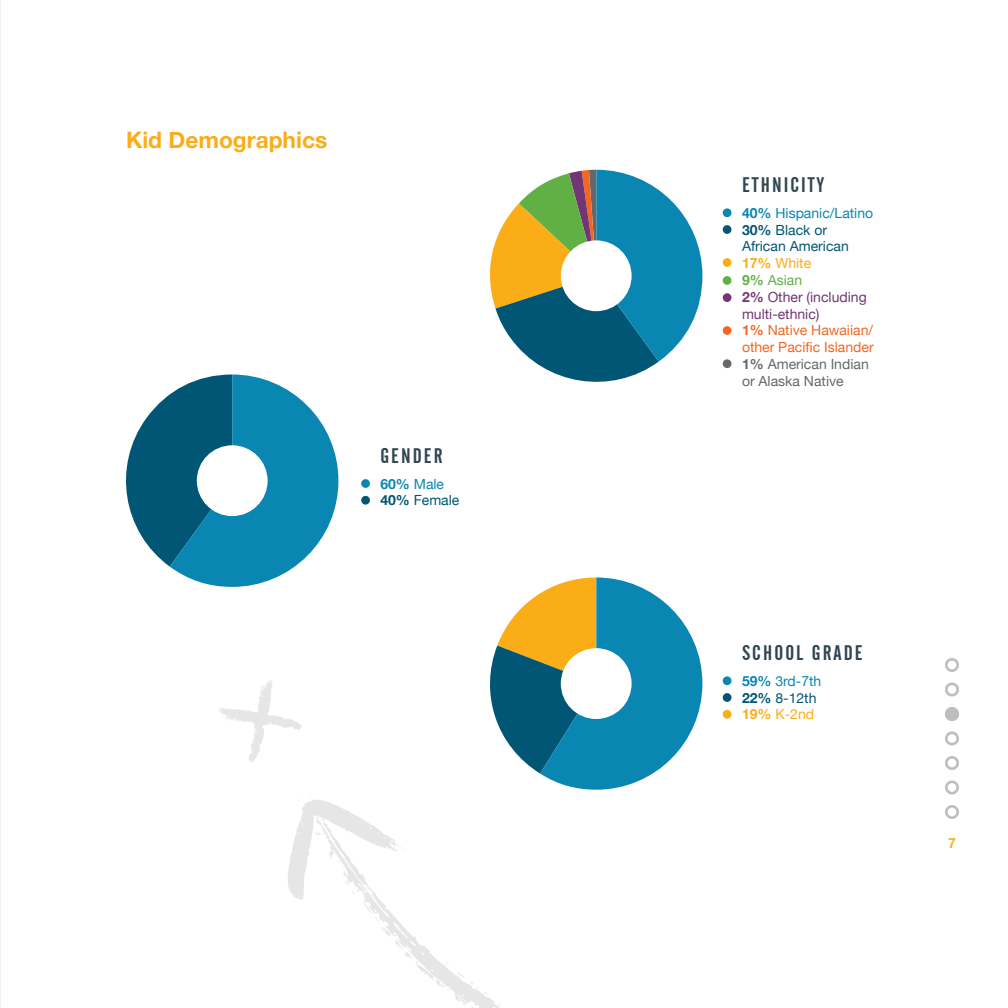
<style>
.page{position:relative;width:1008px;height:1008px;background:#fff}
.page>*{position:absolute;margin:0;border:0;box-sizing:border-box;transform-origin:0 0}
.t1{font:700 22.75px "Helvetica Neue";color:#fbad18}
.t2{font:21px "Alternate Gothic No 2 BT";letter-spacing:.1em;color:#2e4552}
.t3{font:14px/16.8px "Helvetica Neue";color:#f26722}
.t4{font:14px/16.8px "Helvetica Neue";color:#0a86b2}
.t5{font:14px/16.8px "Helvetica Neue";color:#005674}
.t6{font:700 14px "Helvetica Neue";color:#fbad18}
.s1{font-weight:700;color:#0a86b2}
.s2{color:#0a86b2}
.s3{font-weight:700}
.s4{font-weight:700;color:#005674}
.s5{color:#005674}
.s6{font-weight:700;color:#fbad18}
.s7{color:#fbad18}
.s8{font-weight:700;color:#61b046}
.s9{color:#61b046}
.s10{font-weight:700;color:#733573}
.s11{color:#733573}
.s12{font-weight:700;color:#656868}
.s13{color:#656868}
</style>
<div class="page">
<hr style="left:0;top:0;width:1px;height:1008px;background:#f2f1f1">
<svg style="left:416px;top:943px;width:84px;height:65px"></svg>
<svg style="left:444px;top:962px;width:5px;height:5px"></svg>
<svg style="left:288px;top:799px;width:130px;height:165px"></svg>
<svg style="left:456px;top:972px;width:32px;height:23px"></svg>
<svg style="left:219px;top:680px;width:83px;height:82px"></svg>
<svg style="left:490px;top:170px;width:212px;height:212px"></svg>
<div style="left:561px;top:240px;width:71px;height:71px;background:#fff;border-radius:50%"></div>
<div style="left:723px;top:208px;width:9px;height:9px;background:#0a86b2;border-radius:50%"></div>
<div style="left:723px;top:225px;width:9px;height:9px;background:#005674;border-radius:50%"></div>
<div style="left:723px;top:258px;width:9px;height:9px;background:#fbad18;border-radius:50%"></div>
<div style="left:723px;top:276px;width:9px;height:9px;background:#61b046;border-radius:50%"></div>
<div style="left:723px;top:293px;width:9px;height:9px;background:#733573;border-radius:50%"></div>
<div style="left:723px;top:326px;width:9px;height:9px;background:#f26722;border-radius:50%"></div>
<div style="left:723px;top:359px;width:9px;height:9px;background:#656868;border-radius:50%"></div>
<svg style="left:490px;top:578px;width:212px;height:212px"></svg>
<div style="left:561px;top:648px;width:71px;height:71px;background:#fff;border-radius:50%"></div>
<div style="left:723px;top:676px;width:9px;height:9px;background:#0a86b2;border-radius:50%"></div>
<div style="left:723px;top:693px;width:9px;height:9px;background:#005674;border-radius:50%"></div>
<div style="left:723px;top:710px;width:9px;height:9px;background:#fbad18;border-radius:50%"></div>
<svg style="left:126px;top:374px;width:212px;height:213px"></svg>
<div style="left:197px;top:445px;width:71px;height:71px;background:#fff;border-radius:50%"></div>
<div style="left:361px;top:479px;width:9px;height:9px;background:#0a86b2;border-radius:50%"></div>
<div style="left:361px;top:496px;width:9px;height:9px;background:#005674;border-radius:50%"></div>
<div style="left:945px;top:707px;width:14px;height:14px;background:#bcbec0;border-radius:50%"></div>
<div style="left:945px;top:805px;width:14px;height:14px;border:3px solid #bcbec0;border-radius:50%"></div>
<div style="left:945px;top:780px;width:14px;height:14px;border:3px solid #bcbec0;border-radius:50%"></div>
<div style="left:945px;top:756px;width:14px;height:14px;border:3px solid #bcbec0;border-radius:50%"></div>
<div style="left:945px;top:731px;width:14px;height:14px;border:3px solid #bcbec0;border-radius:50%"></div>
<div style="left:945px;top:707px;width:14px;height:14px;border:3px solid #bcbec0;border-radius:50%"></div>
<div style="left:945px;top:682px;width:14px;height:14px;border:3px solid #bcbec0;border-radius:50%"></div>
<div style="left:945px;top:658px;width:14px;height:14px;border:3px solid #bcbec0;border-radius:50%"></div>
<h1 class="t1" style="left:126px;top:122px;width:203px">Kid Demographics</h1>
<h2 class="t2" style="left:380px;top:446px;width:64px">GENDER</h2>
<p class="t5" style="left:380px;top:476px;width:81px"><span class="s1">60%</span> <span class="s2">Male<br></span><span class="s3">40%</span> Female</p>
<h2 class="t2" style="left:742px;top:175px;width:84px">ETHNICITY</h2>
<p class="t3" style="left:742px;top:205px;width:133px"><span class="s1">40%</span> <span class="s2">Hispanic/Latino<br></span><span class="s4">30%</span> <span class="s5">Black or<br>African American<br></span><span class="s6">17%</span> <span class="s7">White<br></span><span class="s8">9%</span> <span class="s9">Asian<br></span><span class="s10">2%</span> <span class="s11">Other (including multi-ethnic)<br></span><span class="s3">1%</span> Native Hawaiian/ other Pacific Islander<br><span class="s12">1%</span> <span class="s13">American Indian or Alaska Native</span></p>
<h2 class="t2" style="left:742px;top:643px;width:122px">SCHOOL GRADE</h2>
<p class="t4" style="left:742px;top:673px;width:81px"><span class="s3">59%</span> 3rd-7th<br><span class="s4">22%</span> <span class="s5">8-12th<br></span><span class="s6">19%</span> <span class="s7">K-2nd</span></p>
<p class="t6" style="left:948px;top:835px;width:9px">7</p>
</div>
